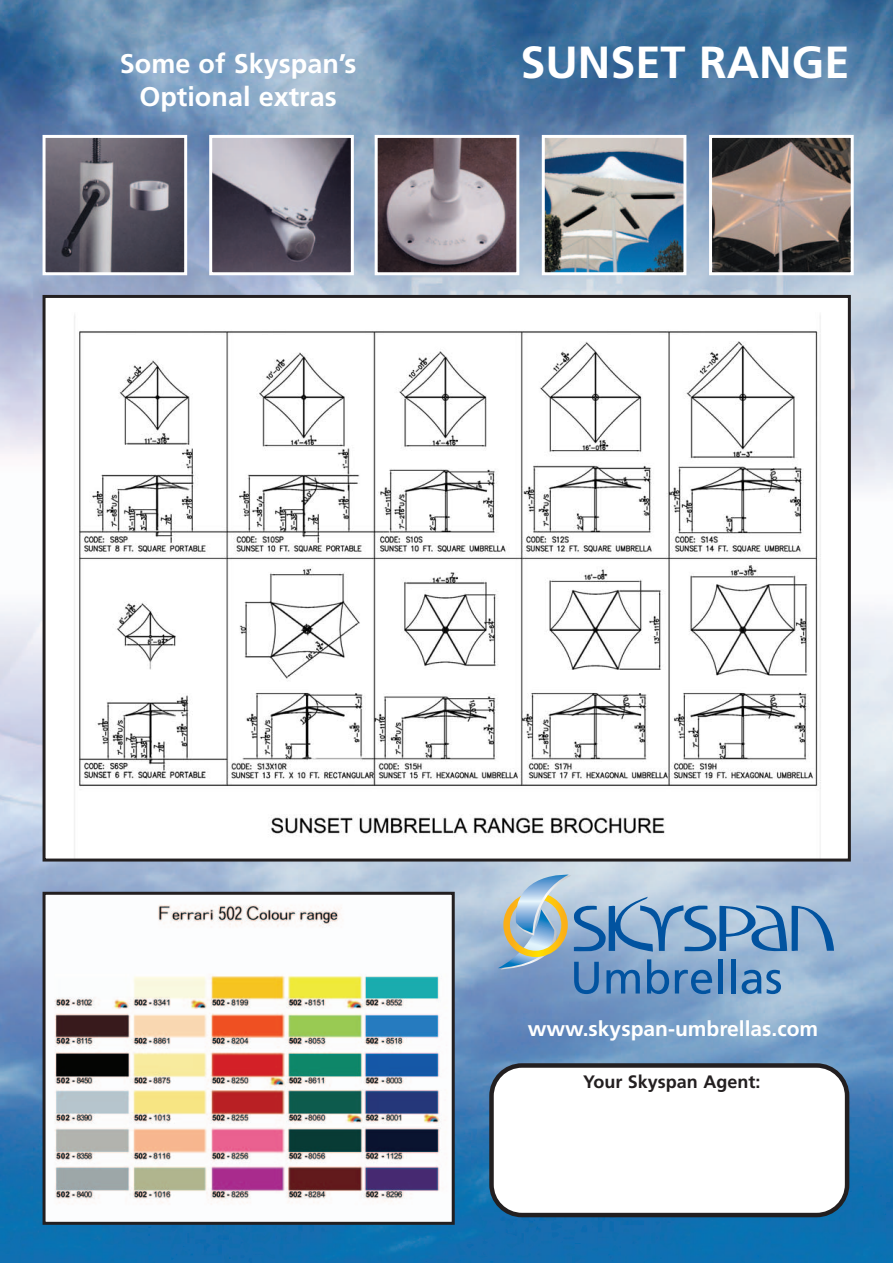
<style>
.page{position:relative;width:893px;height:1263px;background:#fff}
.page>*{position:absolute;margin:0;border:0;box-sizing:border-box;transform-origin:0 0}
.t1{font:700 45px "Frutiger";color:#fff}
.t2{font:700 27px/32.4px "Frutiger";color:#fff;text-align:center}
.t3{font:700 21px "Frutiger";color:#fff}
.t4{font:700 18px "Frutiger";color:#231f20}
</style>
<div class="page">
<img style="left:0;top:0;width:892px;height:1263px">
<img style="left:47px;top:299px;width:799px;height:559px">
<div style="left:43px;top:295px;width:807px;height:567px;border:3px solid #231f20"></div>
<img style="left:213px;top:139px;width:137px;height:132px">
<div style="left:209px;top:135px;width:145px;height:140px;border:3px solid #fff"></div>
<img style="left:378px;top:139px;width:137px;height:132px">
<div style="left:374px;top:135px;width:145px;height:140px;border:3px solid #fff"></div>
<img style="left:546px;top:139px;width:136px;height:132px">
<div style="left:542px;top:135px;width:144px;height:140px;border:3px solid #fff"></div>
<img style="left:713px;top:139px;width:136px;height:132px">
<div style="left:709px;top:135px;width:144px;height:140px;border:3px solid #fff"></div>
<img style="left:47px;top:139px;width:136px;height:132px">
<div style="left:43px;top:135px;width:144px;height:140px;border:3px solid #fff"></div>
<img style="left:47px;top:896px;width:403px;height:325px">
<div style="left:43px;top:892px;width:411px;height:333px;border:3px solid #231f20"></div>
<svg style="left:498px;top:871px;width:336px;height:123px;background:#8babc9"></svg>
<svg style="left:489px;top:1063px;width:360px;height:154px"></svg>
<p class="t2" style="left:120px;top:50px;width:238px">Some of Skyspan’s<br>Optional extras</p>
<h1 class="t1" style="left:520px;top:44px;width:330px">SUNSET RANGE</h1>
<p class="t3" style="left:528px;top:1020px;width:292px">www.skyspan-umbrellas.com</p>
<p class="t4" style="left:583px;top:1075px;width:179px">Your Skyspan Agent:</p>
</div>
